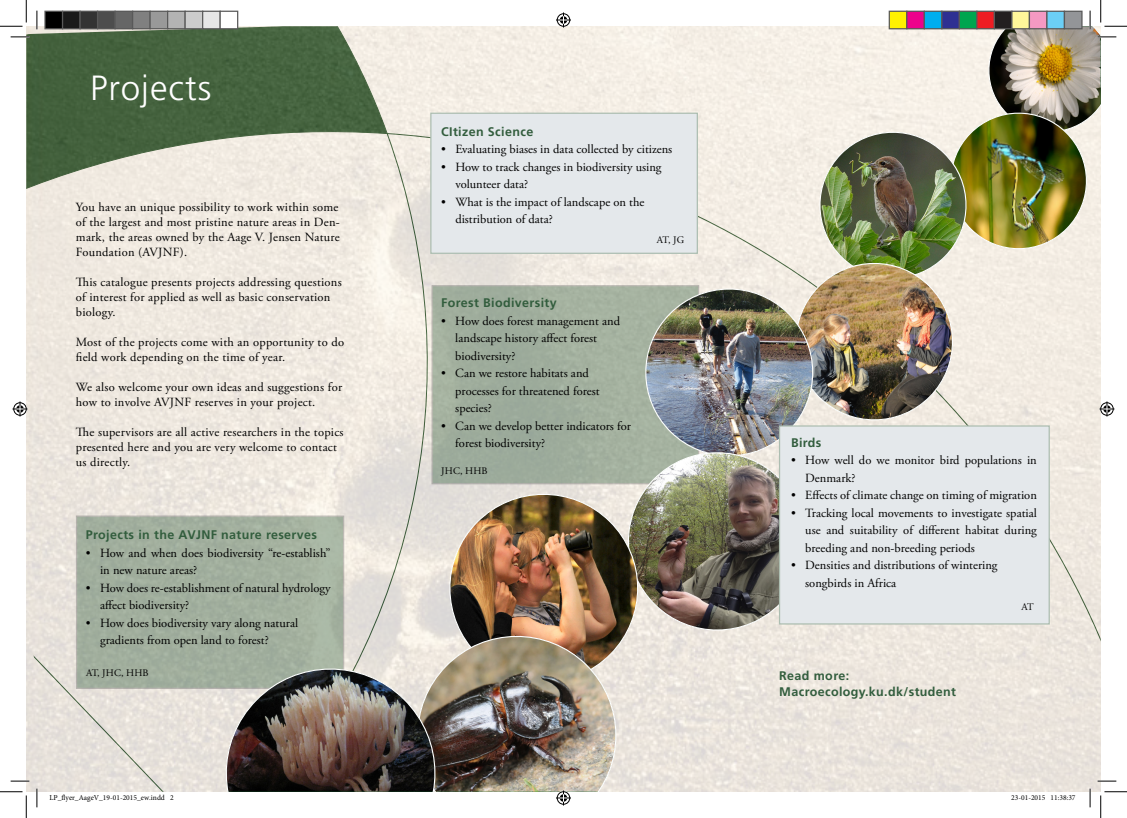
<style>
.page{position:relative;width:1127px;height:818px;background:#fff}
.page>*{position:absolute;margin:0;border:0;box-sizing:border-box;transform-origin:0 0}
.t1{font:300 35px "Frutiger LT Std";letter-spacing:.03em;color:#fff}
.t2{font:12.5px/17.5px "Adobe Garamond Pro";color:#000}
.t3{font:700 12.5px/16.2px "Frutiger LT Std";letter-spacing:.03em;color:#325d3d}
.t4{font:12.5px/15px "Adobe Garamond Pro";letter-spacing:.02em;color:#000}
.t5{font:10px "Adobe Garamond Pro";letter-spacing:.015em;color:#000}
.t6{font:7.5px "Minion Pro";color:#000}
</style>
<div class="page">
<img style="left:26px;top:26px;width:1074px;height:766px">
<div style="left:429px;top:112px;width:206px;height:142px;background:#e4e8eb"></div>
<div style="left:431px;top:285px;width:268px;height:199px;background:#9fad9d"></div>
<div style="left:76px;top:515px;width:268px;height:174px;background:#a2af9e"></div>
<img style="left:618px;top:443px;width:198px;height:196px">
<img style="left:439px;top:483px;width:209px;height:208px">
<div style="left:778px;top:425px;width:271px;height:199px;background:#e4e8eb;border:1px solid #adbeb1"></div>
<svg style="left:11px;top:36px;width:18px;height:2px"></svg>
<svg style="left:1097px;top:780px;width:18px;height:2px"></svg>
<svg style="left:36px;top:11px;width:2px;height:18px"></svg>
<svg style="left:1088px;top:788px;width:2px;height:19px"></svg>
<svg style="left:0;top:0;width:27px;height:27px"></svg>
<svg style="left:1100px;top:791px;width:26px;height:27px"></svg>
<svg style="left:556px;top:13px;width:15px;height:15px"></svg>
<svg style="left:13px;top:401px;width:15px;height:15px"></svg>
<img style="left:635px;top:0;width:491px;height:464px">
<div style="left:45px;top:11px;width:18px;height:18px;background:#000"></div>
<div style="left:44px;top:11px;width:19px;height:18px;border:1px solid #595959"></div>
<div style="left:63px;top:11px;width:17px;height:18px;background:#1a1a1a"></div>
<div style="left:62px;top:11px;width:19px;height:18px;border:1px solid #595959"></div>
<div style="left:80px;top:11px;width:18px;height:18px;background:#333"></div>
<div style="left:79px;top:11px;width:19px;height:18px;border:1px solid #595959"></div>
<div style="left:98px;top:11px;width:17px;height:18px;background:#4d4d4d"></div>
<div style="left:97px;top:11px;width:19px;height:18px;border:1px solid #595959"></div>
<div style="left:115px;top:11px;width:18px;height:18px;background:#666"></div>
<div style="left:114px;top:11px;width:19px;height:18px;border:1px solid #595959"></div>
<div style="left:133px;top:11px;width:17px;height:18px;background:#808080"></div>
<div style="left:132px;top:11px;width:19px;height:18px;border:1px solid #595959"></div>
<div style="left:150px;top:11px;width:18px;height:18px;background:#999"></div>
<div style="left:149px;top:11px;width:19px;height:18px;border:1px solid #595959"></div>
<div style="left:168px;top:11px;width:17px;height:18px;background:#b3b3b3"></div>
<div style="left:167px;top:11px;width:19px;height:18px;border:1px solid #595959"></div>
<div style="left:185px;top:11px;width:18px;height:18px;background:#ccc"></div>
<div style="left:184px;top:11px;width:19px;height:18px;border:1px solid #595959"></div>
<div style="left:203px;top:11px;width:17px;height:18px;background:#e6e6e6"></div>
<div style="left:202px;top:11px;width:19px;height:18px;border:1px solid #595959"></div>
<div style="left:220px;top:11px;width:18px;height:18px;background:#fff"></div>
<div style="left:219px;top:11px;width:19px;height:18px;border:1px solid #595959"></div>
<div style="left:889px;top:11px;width:17px;height:18px;background:#fff101"></div>
<div style="left:888px;top:11px;width:19px;height:18px;border:1px solid #595959"></div>
<div style="left:906px;top:11px;width:18px;height:18px;background:#ed028c"></div>
<div style="left:905px;top:11px;width:19px;height:18px;border:1px solid #595959"></div>
<div style="left:924px;top:11px;width:17px;height:18px;background:#00aeef"></div>
<div style="left:923px;top:11px;width:19px;height:18px;border:1px solid #595959"></div>
<div style="left:941px;top:11px;width:18px;height:18px;background:#2e3092"></div>
<div style="left:940px;top:11px;width:19px;height:18px;border:1px solid #595959"></div>
<div style="left:959px;top:11px;width:17px;height:18px;background:#00a54f"></div>
<div style="left:958px;top:11px;width:19px;height:18px;border:1px solid #595959"></div>
<div style="left:976px;top:11px;width:18px;height:18px;background:#ee1d23"></div>
<div style="left:975px;top:11px;width:19px;height:18px;border:1px solid #595959"></div>
<div style="left:994px;top:11px;width:17px;height:18px;background:#231f20"></div>
<div style="left:993px;top:11px;width:19px;height:18px;border:1px solid #595959"></div>
<div style="left:1011px;top:11px;width:18px;height:18px;background:#fff79a"></div>
<div style="left:1010px;top:11px;width:19px;height:18px;border:1px solid #595959"></div>
<div style="left:1029px;top:11px;width:17px;height:18px;background:#f499c2"></div>
<div style="left:1028px;top:11px;width:19px;height:18px;border:1px solid #595959"></div>
<div style="left:1046px;top:11px;width:18px;height:18px;background:#6bcff6"></div>
<div style="left:1045px;top:11px;width:19px;height:18px;border:1px solid #595959"></div>
<div style="left:1064px;top:11px;width:17px;height:18px;background:#939598"></div>
<div style="left:1063px;top:11px;width:19px;height:18px;border:1px solid #595959"></div>
<img style="left:0;top:626px;width:625px;height:192px">
<h1 class="t1" style="left:90px;top:68px;width:123px">Projects</h1>
<p class="t2" style="left:76px;top:200px;width:265px;line-height:15px;text-align:justify">You have an unique possibility to work within some of the largest and most pristine nature areas in Den&shy;mark, the areas owned by the Aage V. Jensen Nature Foundation (AVJNF).</p>
<p class="t4" style="left:76px;top:275px;width:267px">This catalogue presents projects addressing questions of interest for applied as well as basic conservation biology.</p>
<p class="t2" style="left:76px;top:335px;width:270px;line-height:15px">Most of the projects come with an opportunity to do field work depending on the time of year.</p>
<p class="t2" style="left:76px;top:380px;width:268px;line-height:15px">We also welcome your own ideas and suggestions for how to involve AVJNF reserves in your project.</p>
<p class="t2" style="left:76px;top:425px;width:269px;line-height:15px">The supervisors are all active researchers in the topics presented here and you are very welcome to contact us directly.</p>
<p class="t3" style="left:86px;top:527px;width:232px">Projects in the AVJNF nature reserves</p>
<p class="t2" style="left:100px;top:545px;width:232px;text-indent:-14px">• How and when does biodiversity “re-establish” in new nature areas?</p>
<p class="t2" style="left:100px;top:580px;width:232px;text-indent:-14px">• How does re-establishment of natural hydrology affect biodiversity?</p>
<p class="t2" style="left:100px;top:615px;width:199px;text-indent:-14px">• How does biodiversity vary along natural gradients from open land to forest?</p>
<p class="t5" style="left:86px;top:666px;width:64px">AT, JHC, HHB</p>
<p class="t3" style="left:441px;top:123px;width:94px">CItizen Science</p>
<p class="t2" style="left:441px;top:141px;width:233px">• Evaluating biases in data collected by citizens</p>
<p class="t2" style="left:455px;top:159px;width:208px;text-indent:-14px">• How to track changes in biodiversity using volunteer data?</p>
<p class="t2" style="left:455px;top:194px;width:190px;text-indent:-14px">• What is the impact of landscape on the distribution of data?</p>
<p class="t3" style="left:441px;top:295px;width:117px">Forest Biodiversity</p>
<p class="t2" style="left:455px;top:312px;width:166px;text-indent:-14px">• How does forest management and landscape history affect forest biodiversity?</p>
<p class="t2" style="left:455px;top:365px;width:146px;text-indent:-14px">• Can we restore habitats and processes for threatened forest species?</p>
<p class="t2" style="left:455px;top:417px;width:177px;text-indent:-14px">• Can we develop better indicators for forest biodiversity?</p>
<p class="t5" style="left:441px;top:464px;width:48px">JHC, HHB</p>
<p class="t5" style="left:656px;top:233px;width:29px">AT, JG</p>
<p class="t3" style="left:790px;top:434px;width:32px">Birds</p>
<p class="t2" style="left:805px;top:452px;width:233px;text-indent:-14px">• How well do we monitor bird populations in<br>Denmark?</p>
<p class="t2" style="left:790px;top:487px;width:247px">• Effects of climate change on timing of migration</p>
<p class="t2" style="left:805px;top:504px;width:233px;text-align:justify;text-indent:-14px">• Tracking local movements to investigate spatial use and suitability of different habitat during breeding and non-breeding periods</p>
<p class="t2" style="left:805px;top:557px;width:194px;text-indent:-14px">• Densities and distributions of wintering songbirds in Africa</p>
<p class="t3" style="left:779px;top:667px;width:178px">Read more:<br>Macroecology.ku.dk/student</p>
<p class="t5" style="left:1021px;top:601px;width:14px">AT</p>
<p class="t6" style="left:49px;top:792px;width:126px">LP_flyer_AageV_19-01-2015_ew.indd 2</p>
<p class="t6" style="left:1010px;top:792px;width:66px">23-01-2015 11:38:37</p>
</div>
